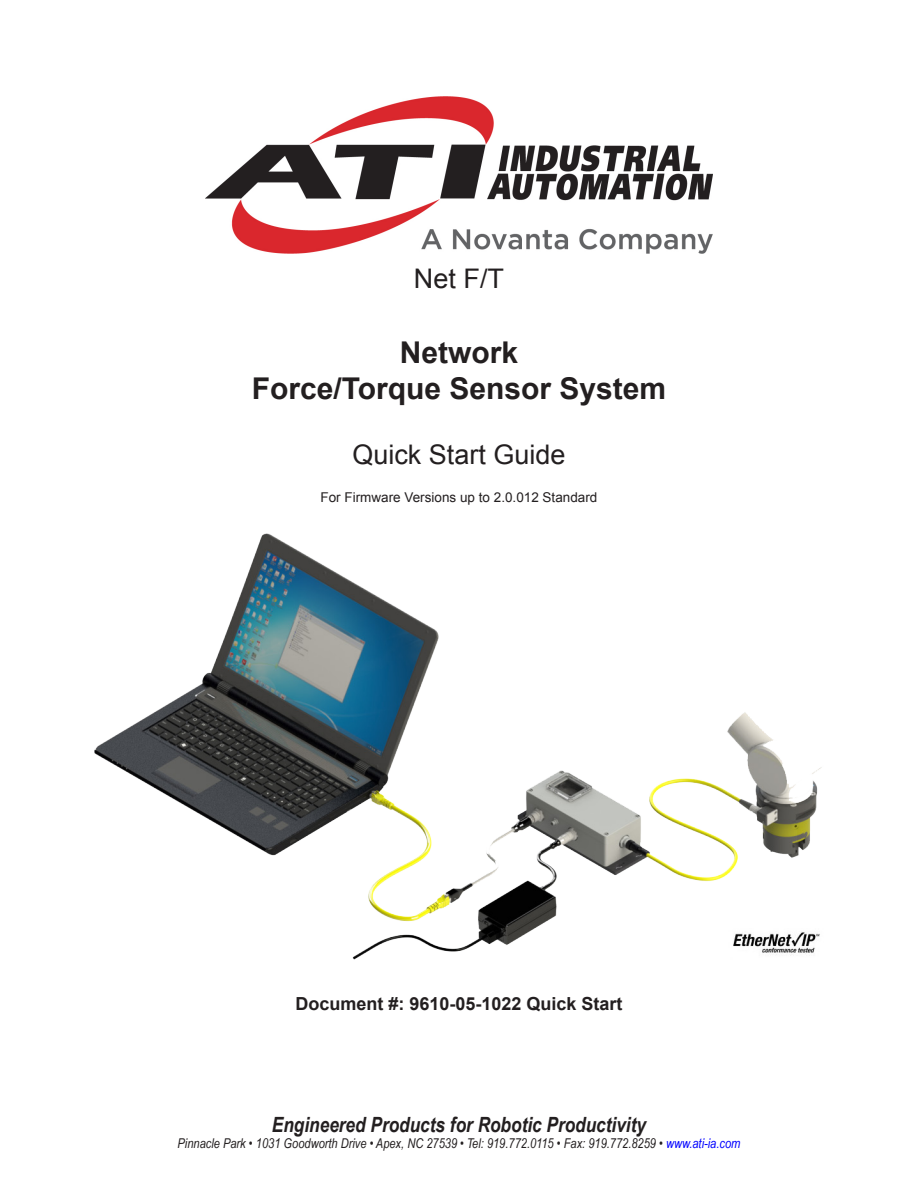
<style>
.page{position:relative;width:918px;height:1188px;background:#fff}
.page>*{position:absolute;margin:0;border:0;box-sizing:border-box;transform-origin:0 0}
.Cover_Toll_Changer{font:700 30px/36px "Arial";color:#231f20;text-align:center}
.Cover_manual{font:27px "Arial";color:#231f20}
.t1{font:italic 700 21px "Arial Narrow";color:#231f20}
.Cover-document{font:700 18px "Arial";color:#231f20}
.t2{font:italic 13.5px "Arial Narrow";color:#231f20}
.Cover_date{font:13.5px "Arial";color:#231f20}
.s1{color:#00f}
</style>
<div class="page">
<img style="left:206px;top:97px;width:506px;height:156px">
<img style="left:94px;top:534px;width:728px;height:426px">
<p class="Cover_manual" style="left:414px;top:261px;width:92px">Net F/T</p>
<p class="Cover_Toll_Changer" style="left:252px;top:336px;width:416px">Network<br>Force/Torque Sensor System</p>
<p class="Cover_manual" style="left:352px;top:437px;width:215px">Quick Start Guide</p>
<p class="Cover_date" style="left:321px;top:488px;width:278px">For Firmware Versions up to 2.0.012 Standard</p>
<p class="Cover-document" style="left:295px;top:992px;width:329px">Document #: 9610-05-1022 Quick Start</p>
<h3 class="t1" style="left:272px;top:1109px;width:376px">Engineered Products for Robotic Productivity</h3>
<p class="t2" style="left:178px;top:1134px;width:564px">Pinnacle Park • 1031 Goodworth Drive • Apex, NC 27539 • Tel: 919.772.0115 • Fax: 919.772.8259 • <span class="s1">www.ati‑ia.com</span></p>
</div>
